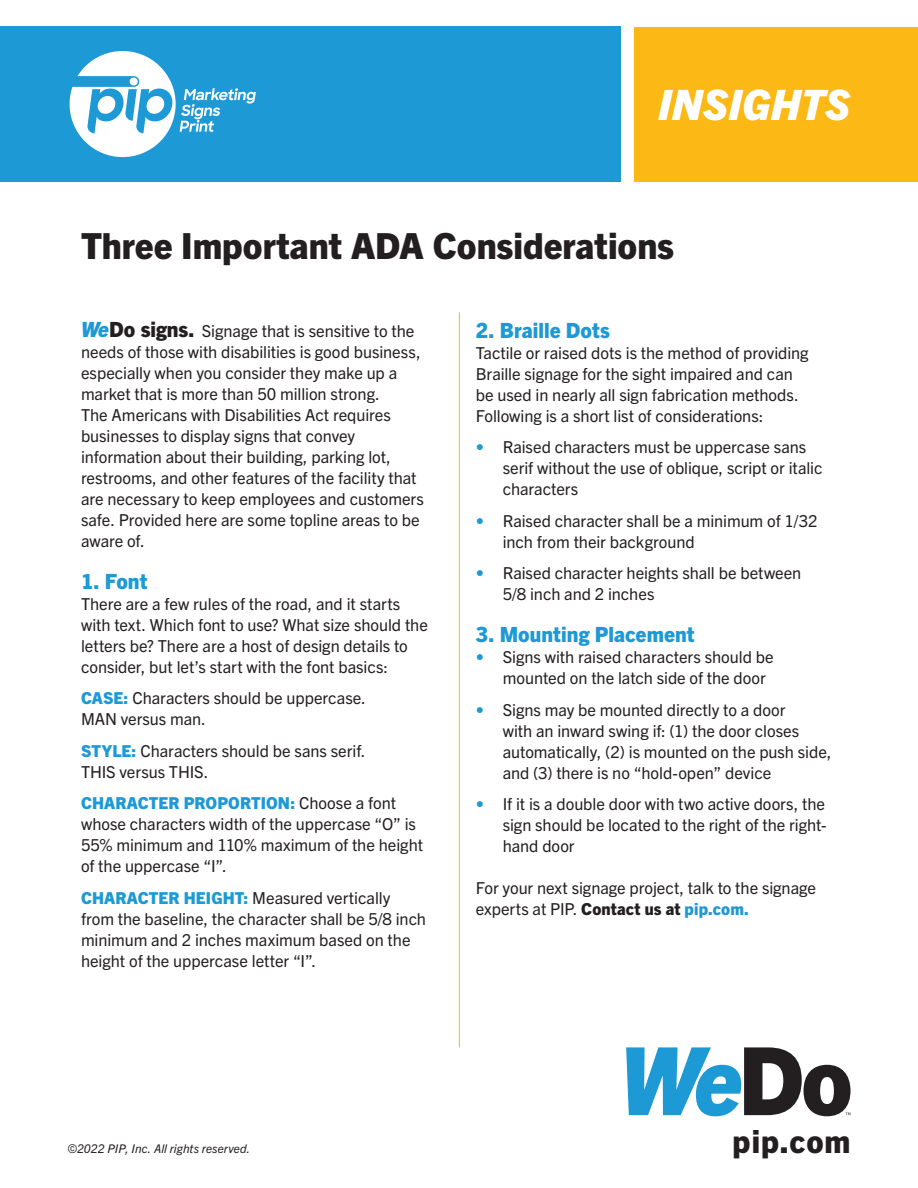
<style>
.page{position:relative;width:918px;height:1188px;background:#fff}
.page>*{position:absolute;margin:0;border:0;box-sizing:border-box;transform-origin:0 0}
.body_copy{font:italic 800 42px "Trade Gothic Next LT Pro";letter-spacing:.005em;color:#fff}
.body_copy-2{font:800 36px "Trade Gothic Next LT Pro";color:#231f20}
.body_copy-3{font:800 31.5px "Trade Gothic Next LT Pro";letter-spacing:.03em;color:#231f20}
.subhead{font:800 21px "Trade Gothic Next LT Pro";color:#1d99d6}
.Body_Copy{font:16.5px/21px "Trade Gothic Next LT Pro";letter-spacing:-.005em;color:#231f20}
.bullet_new{font:16.5px/21px "Trade Gothic Next LT Pro";letter-spacing:-.005em;color:#231f20}
.body_copy-4{font:italic 12px "Trade Gothic Next LT Pro";letter-spacing:.005em;color:#231f20}
.s1{font-weight:800;font-style:italic;font-size:21px;color:#1d99d6}
.s2{font-weight:800;font-size:21px}
.s3{font-weight:800;color:#1d99d6}
.s4{color:#1d99d6}
.s5{font-weight:800}
</style>
<div class="page">
<div style="left:634px;top:27px;width:284px;height:154px;background:#fcb814"></div>
<div style="left:0;top:26px;width:621px;height:155px;background:#1d99d6"></div>
<hr style="left:459px;top:312px;width:1px;height:735px;background:#fcb814">
<svg style="left:70px;top:51px;width:186px;height:106px"></svg>
<svg style="left:626px;top:1047px;width:224px;height:69px"></svg>
<p class="body_copy" style="left:658px;top:76px;width:194px">INSIGHTS</p>
<p class="body_copy-2" style="left:81px;top:221px;width:595px">Three Important ADA Considerations</p>
<p class="Body_Copy" style="left:81px;top:319px;width:341px"><span class="s1">We</span><span class="s2">Do signs.</span> Signage that is sensitive to the needs of those with disabilities is good business, especially when you consider they make up a market that is more than 50 million strong.</p>
<p class="Body_Copy" style="left:81px;top:403px;width:344px">The Americans with Disabilities Act requires businesses to display signs that convey information about their building, parking lot, restrooms, and other features of the facility that are necessary to keep employees and customers safe. Provided here are some topline areas to be aware of.</p>
<p class="subhead" style="left:81px;top:566px;width:68px">1. Font</p>
<p class="Body_Copy" style="left:81px;top:592px;width:348px">There are a few rules of the road, and it starts with text. Which font to use? What size should the letters be? There are a host of design details to consider, but let’s start with the font basics:</p>
<p class="Body_Copy" style="left:81px;top:686px;width:286px"><span class="s3">CASE:</span> Characters should be uppercase.<br>MAN versus man.</p>
<p class="Body_Copy" style="left:81px;top:739px;width:286px"><span class="s3">STYLE:</span> Characters should be sans serif.<br>THIS versus THIS.</p>
<p class="Body_Copy" style="left:81px;top:791px;width:344px"><span class="s3">CHARACTER PROPORTION:</span> Choose a font whose characters width of the uppercase “O” is 55% minimum and 110% maximum of the height of the uppercase “I”.</p>
<p class="Body_Copy" style="left:81px;top:886px;width:347px"><span class="s3">CHARACTER HEIGHT:</span> Measured vertically from the baseline, the character shall be 5/8 inch minimum and 2 inches maximum based on the height of the uppercase letter “I”.</p>
<p class="subhead" style="left:476px;top:315px;width:136px">2. Braille Dots</p>
<p class="Body_Copy" style="left:476px;top:341px;width:335px">Tactile or raised dots is the method of providing Braille signage for the sight impaired and can be used in nearly all sign fabrication methods.<br>Following is a short list of considerations:</p>
<p class="bullet_new" style="left:503px;top:435px;width:321px;text-indent:-27px"><span class="s4">•</span> Raised characters must be uppercase sans serif without the use of oblique, script or italic characters</p>
<p class="bullet_new" style="left:503px;top:509px;width:316px;text-indent:-27px"><span class="s4">•</span> Raised character shall be a minimum of 1/32 inch from their background</p>
<p class="bullet_new" style="left:503px;top:561px;width:300px;text-indent:-27px"><span class="s4">•</span> Raised character heights shall be between<br>5/8 inch and 2 inches</p>
<p class="subhead" style="left:476px;top:620px;width:220px">3. Mounting Placement</p>
<p class="bullet_new" style="left:503px;top:645px;width:272px;text-indent:-27px"><span class="s4">•</span> Signs with raised characters should be mounted on the latch side of the door</p>
<p class="bullet_new" style="left:503px;top:698px;width:330px;text-indent:-27px"><span class="s4">•</span> Signs may be mounted directly to a door<br>with an inward swing if: (1) the door closes automatically, (2) is mounted on the push side, and (3) there is no “hold-open” device</p>
<p class="bullet_new" style="left:503px;top:792px;width:325px;text-align:justify;text-indent:-27px"><span class="s4">•</span> If it is a double door with two active doors, the sign should be located to the right of the right&shy;hand door</p>
<p class="Body_Copy" style="left:476px;top:876px;width:342px">For your next signage project, talk to the signage experts at PIP. <span class="s5">Contact us at</span> <span class="s3">pip.com.</span></p>
<p class="body_copy-4" style="left:68px;top:1140px;width:184px">©2022 PIP, Inc. All rights reserved.</p>
<p class="body_copy-3" style="left:733px;top:1120px;width:119px">pip.com</p>
</div>
